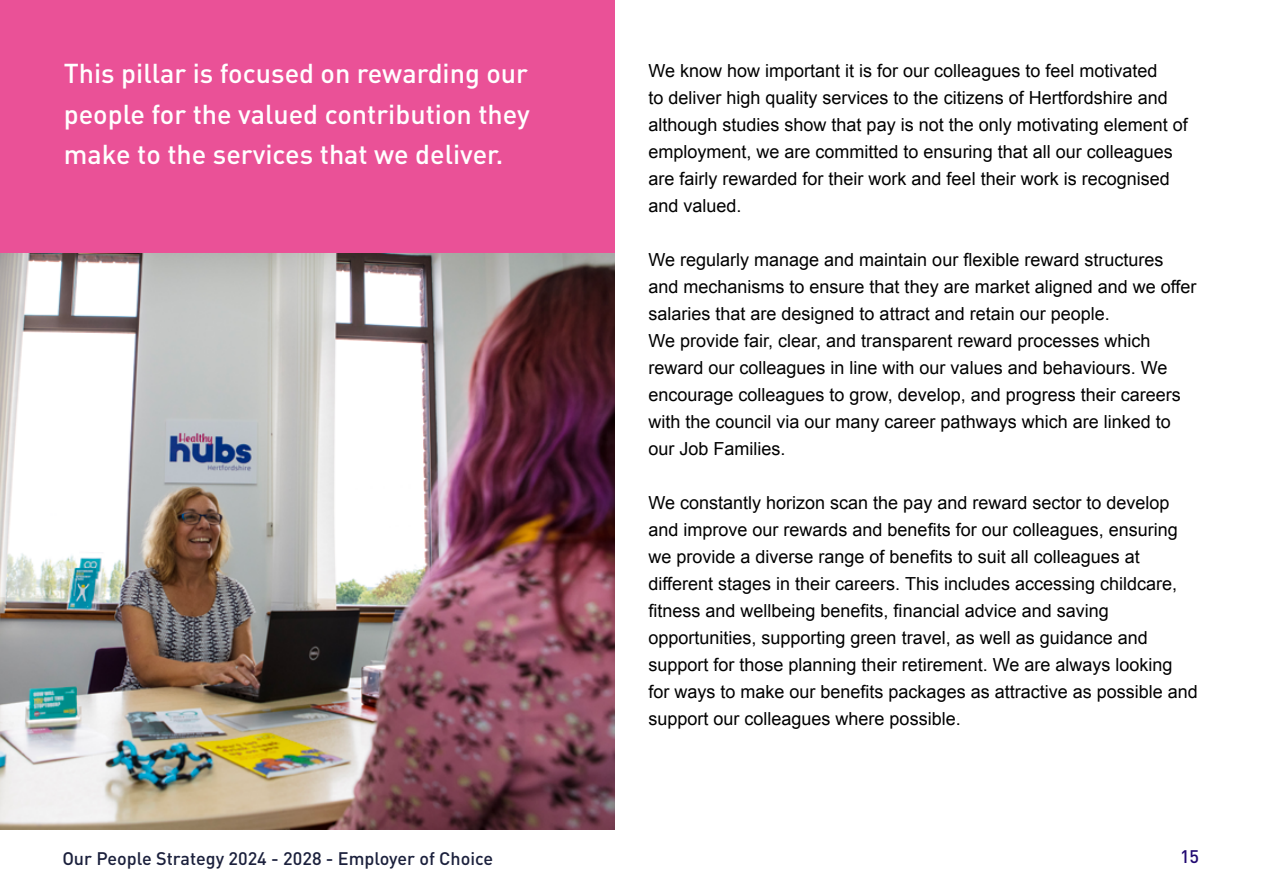
<style>
.page{position:relative;width:1263px;height:893px;background:#fff}
.page>*{position:absolute;margin:0;border:0;box-sizing:border-box;transform-origin:0 0}
.Stand_first{font:500 27px/40.5px "DIN";color:#fff;text-align:justify}
.Stand_first-2{font:18px/27px "Arial";color:#000}
.t1{font:500 18px "DIN";color:#1b203c}
.t2{font:500 18px "DIN";color:#210971}
</style>
<div class="page">
<div style="left:0;top:0;width:614px;height:829px;background:#ea5197"></div>
<img style="left:0;top:253px;width:614px;height:576px">
<p class="Stand_first" style="left:64px;top:52px;width:467px">This pillar is focused on rewarding our people for the valued contribution they make to the services that we deliver.</p>
<p class="Stand_first-2" style="left:648px;top:57px;width:541px">We know how important it is for our colleagues to feel motivated<br>to deliver high quality services to the citizens of Hertfordshire and although studies show that pay is not the only motivating element of employment, we are committed to ensuring that all our colleagues are fairly rewarded for their work and feel their work is recognised and valued.</p>
<p class="Stand_first-2" style="left:648px;top:246px;width:549px">We regularly manage and maintain our flexible reward structures and mechanisms to ensure that they are market aligned and we offer salaries that are designed to attract and retain our people.<br>We provide fair, clear, and transparent reward processes which reward our colleagues in line with our values and behaviours. We encourage colleagues to grow, develop, and progress their careers with the council via our many career pathways which are linked to our Job Families.</p>
<p class="Stand_first-2" style="left:648px;top:489px;width:551px">We constantly horizon scan the pay and reward sector to develop and improve our rewards and benefits for our colleagues, ensuring we provide a diverse range of benefits to suit all colleagues at different stages in their careers. This includes accessing childcare, fitness and wellbeing benefits, financial advice and saving opportunities, supporting green travel, as well as guidance and support for those planning their retirement. We are always looking for ways to make our benefits packages as attractive as possible and support our colleagues where possible.</p>
<p class="t1" style="left:62px;top:847px;width:432px">Our People Strategy 2024 - 2028 - Employer of Choice</p>
<p class="t2" style="left:1180px;top:845px;width:21px">15</p>
</div>
